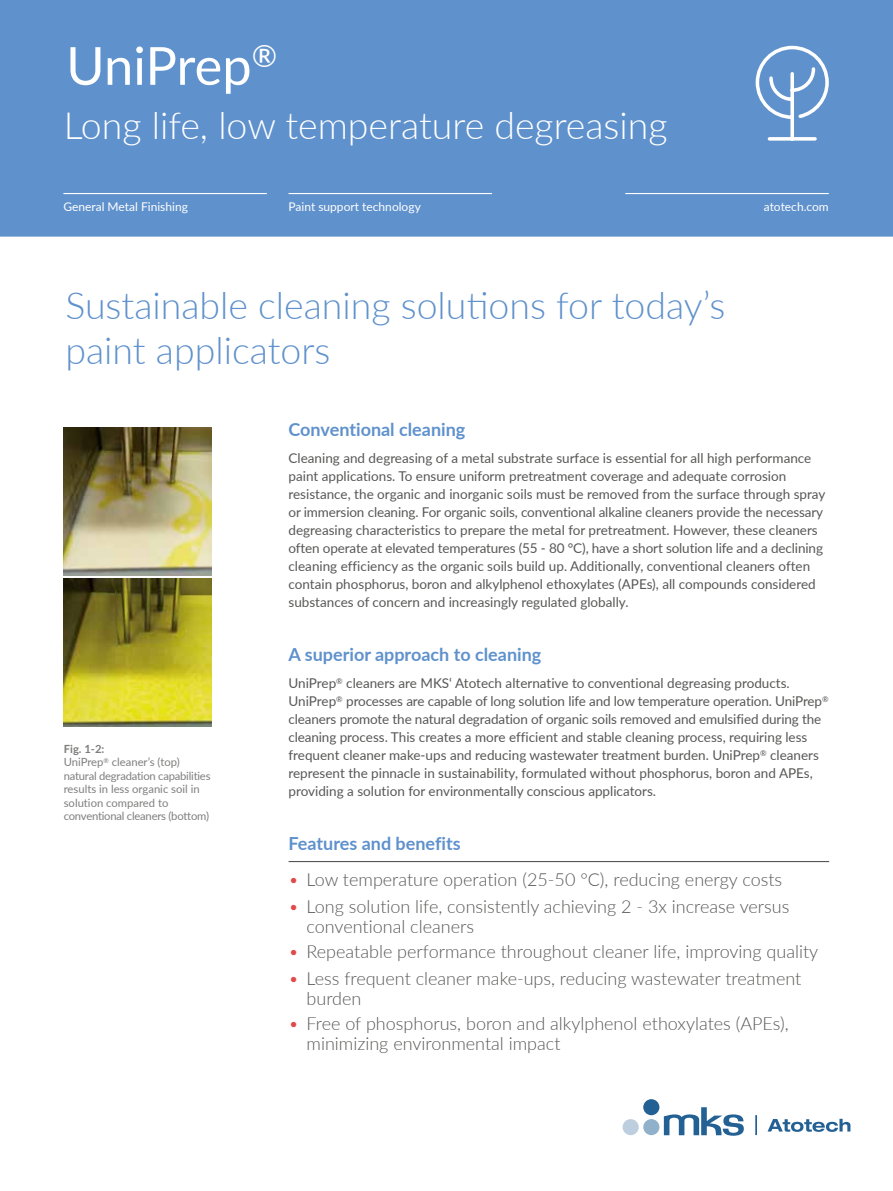
<style>
.page{position:relative;width:893px;height:1191px;background:#fff}
.page>*{position:absolute;margin:0;border:0;box-sizing:border-box;transform-origin:0 0}
.t1{font:52.5px "Lato";letter-spacing:-.01em;color:#fff}
.t2{font:300 37.5px/45px "Lato";color:#5f91cc}
.t3{font:300 37.5px "Lato";color:#fff}
.t4{font:300 18px/19.5px "Lato";color:#575756}
.t5{font:700 18px "Lato";color:#5f91cc}
.t6{font:13.5px/18px "Lato";color:#575756}
.t7{font:12px "Lato";color:#fff}
.t8{font:11.25px/13.5px "Lato";letter-spacing:-.02em;color:#7e7e7d}
.s1{font-weight:700}
.s2{color:#e04a4b}
</style>
<div class="page">
<svg style="left:767px;top:1118px;width:83px;height:13px"></svg>
<div style="left:643px;top:1099px;width:16px;height:16px;background:#236194;border-radius:50%"></div>
<div style="left:643px;top:1119px;width:16px;height:16px;background:#91b0ca;border-radius:50%"></div>
<div style="left:623px;top:1119px;width:16px;height:16px;background:#bdcfde;border-radius:50%"></div>
<svg style="left:664px;top:1107px;width:80px;height:28px"></svg>
<hr style="left:755px;top:1115px;width:2px;height:20px;background:#236194">
<img style="left:64px;top:427px;width:147px;height:148px">
<img style="left:64px;top:579px;width:147px;height:148px">
<div style="left:0;top:0;width:893px;height:238px;background:#5f91cc"></div>
<hr style="left:63px;top:193px;width:204px;height:1px;background:#fff">
<hr style="left:289px;top:193px;width:203px;height:1px;background:#fff">
<hr style="left:625px;top:193px;width:204px;height:1px;background:#fff">
<hr style="left:0;top:237px;width:893px;height:3px;background:#fff">
<svg style="left:755px;top:45px;width:74px;height:96px"></svg>
<hr style="left:289px;top:861px;width:540px;height:1px;background:#575756">
<h1 class="t1" style="left:66px;top:28px;width:212px">UniPrep<sup>®</sup></h1>
<h2 class="t3" style="left:64px;top:100px;width:605px">Long life, low temperature degreasing</h2>
<p class="t7" style="left:63px;top:198px;width:126px">General Metal Finishing</p>
<p class="t7" style="left:289px;top:198px;width:134px">Paint support technology</p>
<p class="t7" style="left:764px;top:198px;width:67px">atotech.com</p>
<h2 class="t2" style="left:65px;top:282px;width:662px">Sustainable cleaning solutions for today’s paint applicators</h2>
<p class="t8" style="left:64px;top:741px;width:148px"><span class="s1">Fig. 1-2:<br></span>UniPrep<sup>®</sup> cleaner’s (top) natural degradation capabilities results in less organic soil in solution compared to conventional cleaners (bottom)</p>
<h3 class="t5" style="left:289px;top:416px;width:178px">Conventional cleaning</h3>
<p class="t6" style="left:289px;top:449px;width:538px">Cleaning and degreasing of a metal substrate surface is essential for all high performance paint applications. To ensure uniform pretreatment coverage and adequate corrosion resistance, the organic and inorganic soils must be removed from the surface through spray or immersion cleaning. For organic soils, conventional alkaline cleaners provide the necessary degreasing characteristics to prepare the metal for pretreatment. However, these cleaners often operate at elevated temperatures (55 - 80 °C), have a short solution life and a declining cleaning efficiency as the organic soils build up. Additionally, conventional cleaners often contain phosphorus, boron and alkylphenol ethoxylates (APEs), all compounds considered substances of concern and increasingly regulated globally.</p>
<h3 class="t5" style="left:289px;top:641px;width:254px">A superior approach to cleaning</h3>
<p class="t6" style="left:289px;top:674px;width:541px">UniPrep<sup>®</sup> cleaners are MKS‘ Atotech alternative to conventional degreasing products.<br>UniPrep<sup>®</sup> processes are capable of long solution life and low temperature operation. UniPrep<sup>® </sup>cleaners promote the natural degradation of organic soils removed and emulsified during the cleaning process. This creates a more efficient and stable cleaning process, requiring less frequent cleaner make-ups and reducing wastewater treatment burden. UniPrep<sup>®</sup> cleaners represent the pinnacle in sustainability, formulated without phosphorus, boron and APEs, providing a solution for environmentally conscious applicators.</p>
<h3 class="t5" style="left:289px;top:830px;width:174px">Features and benefits</h3>
<h3 class="t4" style="left:289px;top:869px;width:495px"><span class="s2">•</span> Low temperature operation (25-50 °C), reducing energy costs</h3>
<h3 class="t4" style="left:307px;top:896px;width:484px;text-indent:-18px"><span class="s2">•</span> Long solution life, consistently achieving 2 - 3x increase versus conventional cleaners</h3>
<h3 class="t4" style="left:289px;top:941px;width:531px"><span class="s2">•</span> Repeatable performance throughout cleaner life, improving quality</h3>
<h3 class="t4" style="left:307px;top:968px;width:496px;text-indent:-18px"><span class="s2">•</span> Less frequent cleaner make-ups, reducing wastewater treatment burden</h3>
<h3 class="t4" style="left:307px;top:1013px;width:484px;text-indent:-18px"><span class="s2">•</span> Free of phosphorus, boron and alkylphenol ethoxylates (APEs), minimizing environmental impact</h3>
</div>
